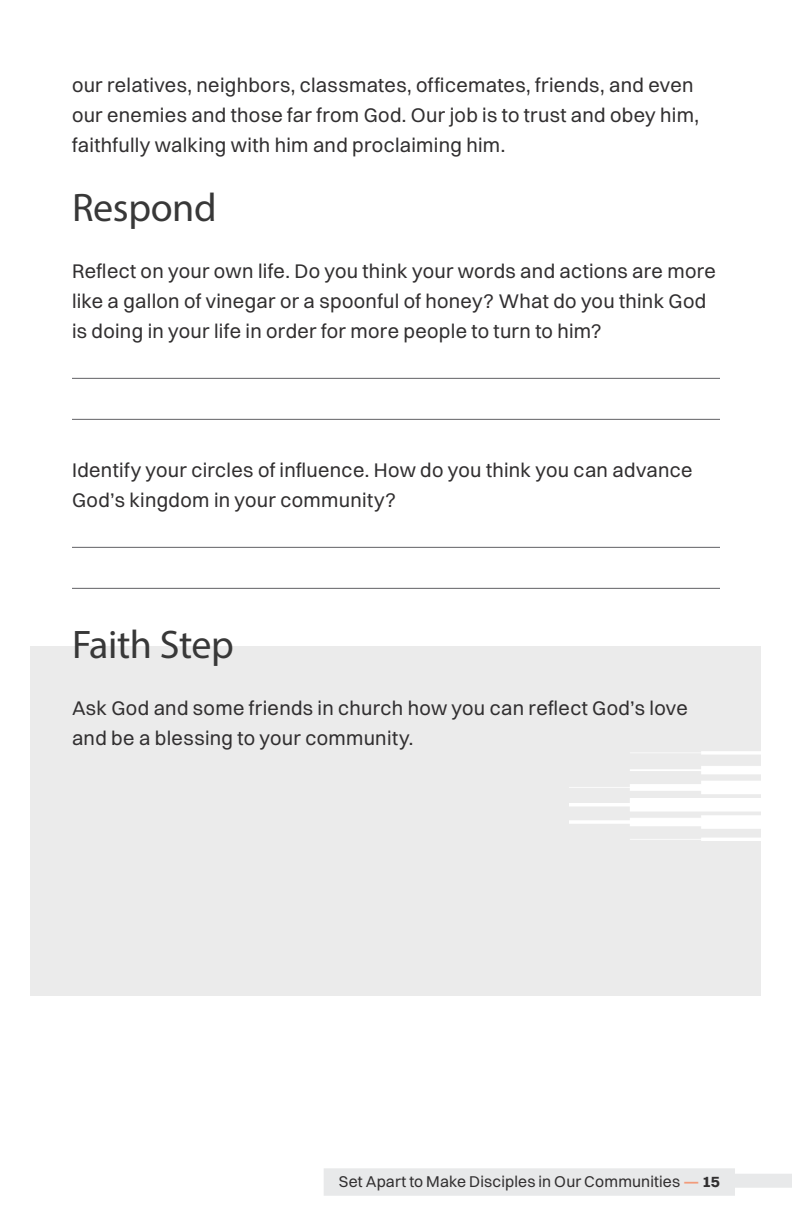
<style>
.page{position:relative;width:792px;height:1224px;background:#fff}
.page>*{position:absolute;margin:0;border:0;box-sizing:border-box;transform-origin:0 0}
.header_03{font:40px "Myriad Pro";letter-spacing:-.01em;color:#383838}
.body{font:20px/30px "Switzer";letter-spacing:.015em;color:#312f30}
.t1{font:15.8px "Switzer";letter-spacing:.01em;color:#312f30}
.s1{font-weight:600;color:#f29b7b}
.s2{font-weight:700}
</style>
<div class="page">
<div style="left:728px;top:1174px;width:64px;height:14px;background:#e8e9ea"></div>
<div style="left:324px;top:1168px;width:411px;height:28px;background:#e8e9ea"></div>
<div style="left:31px;top:646px;width:730px;height:350px;background:#ebebeb"></div>
<img style="left:570px;top:752px;width:191px;height:89px">
<hr style="left:72px;top:378px;width:648px;height:1px;background:#616164">
<hr style="left:72px;top:419px;width:648px;height:1px;background:#616164">
<hr style="left:72px;top:547px;width:648px;height:1px;background:#616164">
<hr style="left:72px;top:588px;width:648px;height:1px;background:#616164">
<p class="body" style="left:72px;top:69px;width:629px">our relatives, neighbors, classmates, officemates, friends, and even our enemies and those far from God. Our job is to trust and obey him, faithfully walking with him and proclaiming him.</p>
<p class="header_03" style="left:72px;top:183px;width:146px">Respond</p>
<p class="body" style="left:72px;top:255px;width:645px">Reflect on your own life. Do you think your words and actions are more like a gallon of vinegar or a spoonful of honey? What do you think God is doing in your life in order for more people to turn to him?</p>
<p class="body" style="left:72px;top:454px;width:622px">Identify your circles of influence. How do you think you can advance<br>God’s kingdom in your community?</p>
<p class="header_03" style="left:72px;top:620px;width:164px">Faith Step</p>
<p class="body" style="left:72px;top:692px;width:617px">Ask God and some friends in church how you can reflect God’s love and be a blessing to your community.</p>
<p class="t1" style="left:339px;top:1172px;width:383px">Set Apart to Make Disciples in Our Communities <span class="s1">—</span> <span class="s2">15</span></p>
</div>
